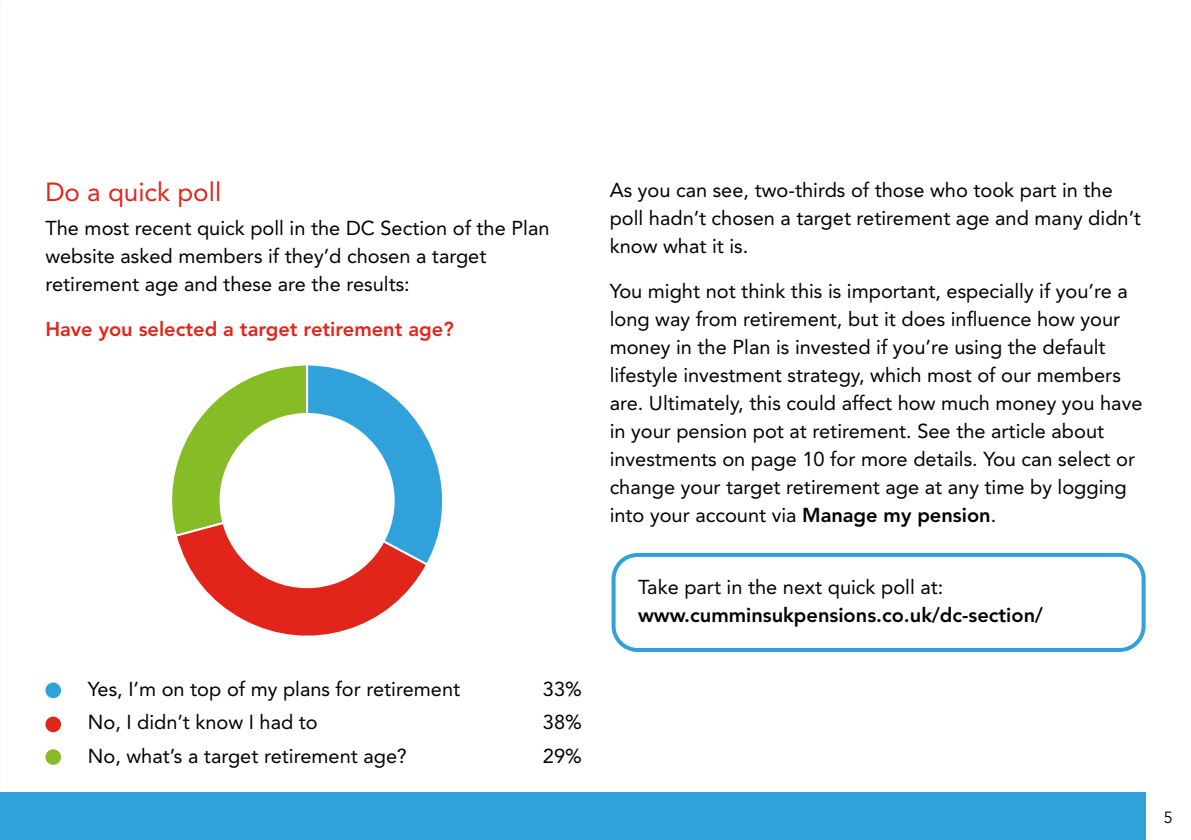
<style>
.page{position:relative;width:1191px;height:840px;background:#fff}
.page>*{position:absolute;margin:0;border:0;box-sizing:border-box;transform-origin:0 0}
.t1{font:26px "Avenir";color:#e1251b}
.t2{font:20px/28px "Avenir";color:#000}
.t3{font:800 20px "Avenir";color:#000}
.t4{font:800 20px "Avenir";color:#e1251b}
.t5{font:16px "Avenir";color:#000}
.s1{font-weight:800}
</style>
<div class="page">
<svg style="left:172px;top:365px;width:270px;height:271px"></svg>
<div style="left:611px;top:552px;width:534px;height:99px;border:4px solid #31a1dc;border-radius:24px"></div>
<div style="left:0;top:792px;width:1145px;height:47px;background:#31a1dc"></div>
<div style="left:45px;top:682px;width:16px;height:15px;background:#31a1dc;border-radius:50%"></div>
<div style="left:45px;top:716px;width:16px;height:15px;background:#e1251b;border-radius:50%"></div>
<div style="left:45px;top:748px;width:16px;height:16px;background:#86bc25;border-radius:50%"></div>
<div style="left:219px;top:413px;width:175px;height:175px;background:#fff;border-radius:50%"></div>
<h1 class="t1" style="left:45px;top:177px;width:177px">Do a quick poll</h1>
<p class="t2" style="left:45px;top:214px;width:506px">The most recent quick poll in the DC Section of the Plan website asked members if they’d chosen a target retirement age and these are the results:</p>
<p class="t4" style="left:45px;top:317px;width:410px">Have you selected a target retirement age?</p>
<p class="t2" style="left:88px;top:674px;width:374px">Yes, I’m on top of my plans for retirement</p>
<p class="t2" style="left:543px;top:674px;width:40px">33%</p>
<p class="t2" style="left:88px;top:708px;width:231px">No, I didn’t know I had to</p>
<p class="t2" style="left:543px;top:708px;width:40px">38%</p>
<p class="t2" style="left:88px;top:741px;width:320px">No, what’s a target retirement age?</p>
<p class="t2" style="left:543px;top:741px;width:40px">29%</p>
<p class="t2" style="left:609px;top:176px;width:533px">As you can see, two-thirds of those who took part in the poll hadn’t chosen a target retirement age and many didn’t know what it is.</p>
<p class="t2" style="left:609px;top:277px;width:534px">You might not think this is important, especially if you’re a long way from retirement, but it does influence how your money in the Plan is invested if you’re using the default lifestyle investment strategy, which most of our members are. Ultimately, this could affect how much money you have in your pension pot at retirement. See the article about investments on page 10 for more details. You can select or change your target retirement age at any time by logging into your account via <span class="s1">Manage my pension</span>.</p>
<p class="t2" style="left:638px;top:573px;width:307px">Take part in the next quick poll at:</p>
<p class="t3" style="left:638px;top:603px;width:406px">www.cumminsukpensions.co.uk/dc-section/</p>
<p class="t5" style="left:1163px;top:807px;width:10px">5</p>
</div>
